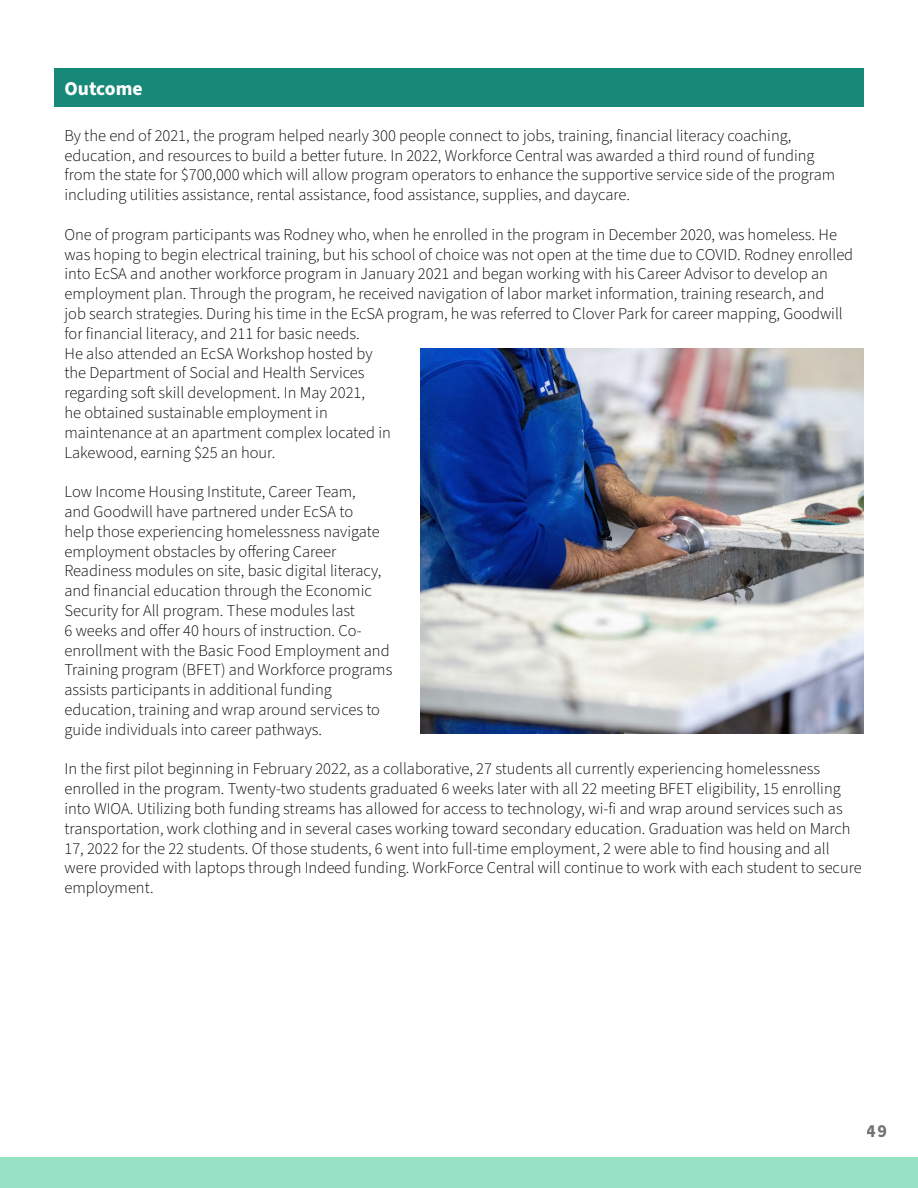
<style>
.page{position:relative;width:918px;height:1188px;background:#fff}
.page>*{position:absolute;margin:0;border:0;box-sizing:border-box;transform-origin:0 0}
.t1{font:700 19.5px "Source Sans Pro";color:#fff}
.t2{font:700 18px "Source Sans Pro";color:#000}
.t3{font:300 16.5px/19.8px "Source Sans Pro";color:#000}
</style>
<div class="page">
<div style="left:54px;top:69px;width:810px;height:38px;background:#178979"></div>
<div style="left:0;top:1158px;width:918px;height:30px;background:#97e2c4"></div>
<img style="left:420px;top:348px;width:444px;height:386px">
<p class="t1" style="left:64px;top:76px;width:80px">Outcome</p>
<p class="t3" style="left:64px;top:126px;width:772px">By the end of 2021, the program helped nearly 300 people connect to jobs, training, financial literacy coaching, education, and resources to build a better future. In 2022, Workforce Central was awarded a third round of funding from the state for $700,000 which will allow program operators to enhance the supportive service side of the program including utilities assistance, rental assistance, food assistance, supplies, and daycare.</p>
<p class="t3" style="left:64px;top:225px;width:790px">One of program participants was Rodney who, when he enrolled in the program in December 2020, was homeless. He was hoping to begin electrical training, but his school of choice was not open at the time due to COVID. Rodney enrolled into EcSA and another workforce program in January 2021 and began working with his Career Advisor to develop an employment plan. Through the program, he received navigation of labor market information, training research, and<br>job search strategies. During his time in the EcSA program, he was referred to Clover Park for career mapping, Goodwill for financial literacy, and 211 for basic needs.<br>He also attended an EcSA Workshop hosted by<br>the Department of Social and Health Services<br>regarding soft skill development. In May 2021,<br>he obtained sustainable employment in<br>maintenance at an apartment complex located in<br>Lakewood, earning $25 an hour.</p>
<p class="t3" style="left:64px;top:482px;width:329px">Low Income Housing Institute, Career Team,<br>and Goodwill have partnered under EcSA to<br>help those experiencing homelessness navigate employment obstacles by offering Career Readiness modules on site, basic digital literacy, and financial education through the Economic Security for All program. These modules last<br>6 weeks and offer 40 hours of instruction. Co&shy;enrollment with the Basic Food Employment and Training program (BFET) and Workforce programs assists participants in additional funding education, training and wrap around services to guide individuals into career pathways.</p>
<p class="t3" style="left:64px;top:760px;width:799px">In the first pilot beginning in February 2022, as a collaborative, 27 students all currently experiencing homelessness enrolled in the program. Twenty-two students graduated 6 weeks later with all 22 meeting BFET eligibility, 15 enrolling into WIOA. Utilizing both funding streams has allowed for access to technology, wi-fi and wrap around services such as transportation, work clothing and in several cases working toward secondary education. Graduation was held on March 17, 2022 for the 22 students. Of those students, 6 went into full-time employment, 2 were able to find housing and all were provided with laptops through Indeed funding. WorkForce Central will continue to work with each student to secure employment.</p>
<p class="t2" style="left:867px;top:1119px;width:22px">49</p>
</div>
